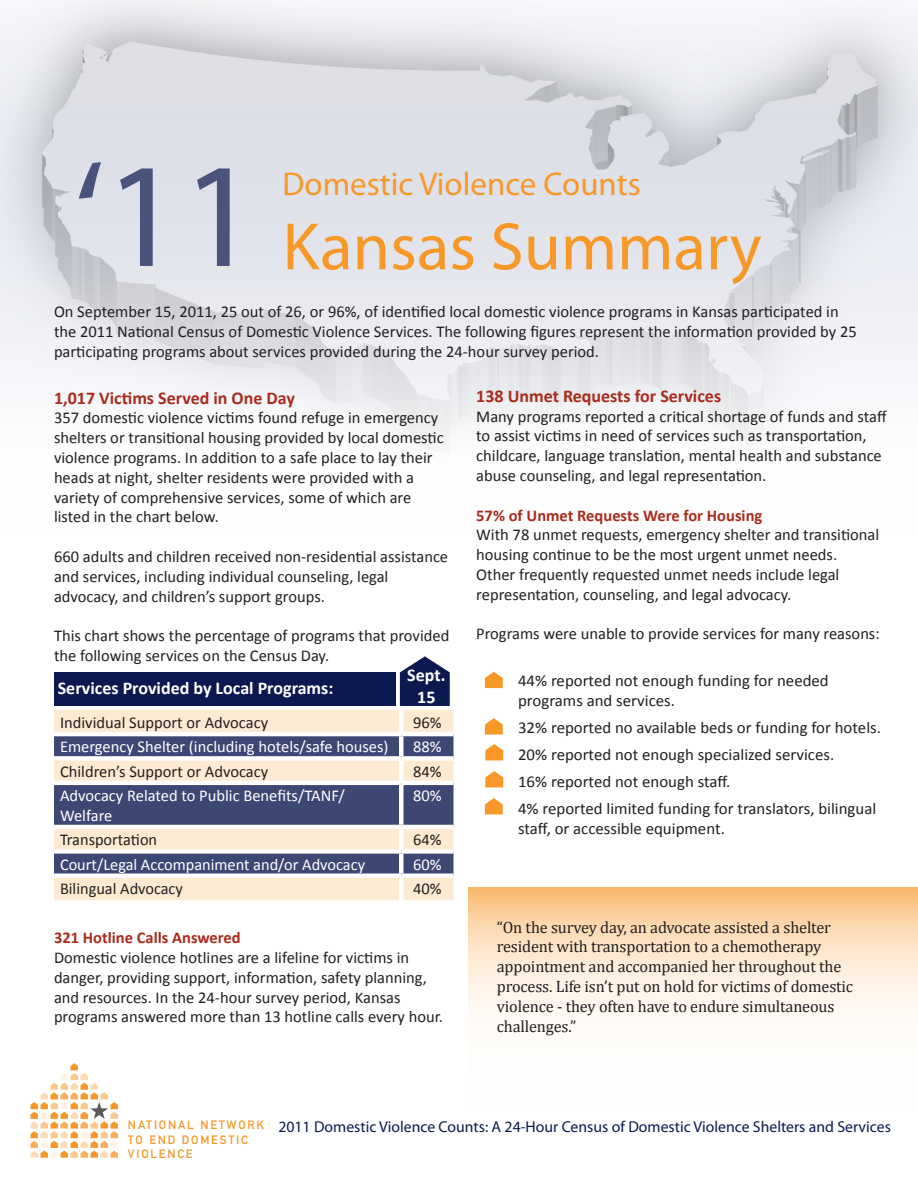
<style>
.page{position:relative;width:918px;height:1188px;background:#fff}
.page>*{position:absolute;margin:0;border:0;box-sizing:border-box;transform-origin:0 0}
.t1{font:150px "Myriad Pro";color:#49537c}
.t2{font:67.5px "Myriad Pro";color:#f89828}
.t3{font:33px "Myriad Pro";color:#f89828}
.t4{font:700 18px "Calibri";color:#aa2b1c}
.t5{font:700 18px "Calibri";color:#fff}
.t6{font:16.5px/19.8px "Calibri";color:#231f20}
.t7{font:16.5px/19.8px "Cambria";letter-spacing:-.01em;color:#231f20}
.t8{font:16.5px "Calibri";color:#fff}
.t9{font:700 16.5px "Calibri";color:#aa2b1c}
.t10{font:15.75px "Myriad Pro";color:#0c1950}
.t11{font:12px/14.4px "DIN Mittelschrift Std";letter-spacing:.15em;color:#f79829}
</style>
<div class="page">
<svg style="left:0;top:0;width:918px;height:450px"></svg>
<svg style="left:468px;top:888px;width:450px;height:131px;background:#fce2c3"></svg>
<div style="left:54px;top:672px;width:341px;height:34px;background:#0c1950"></div>
<div style="left:54px;top:710px;width:400px;height:190px;background:#fee9d2"></div>
<svg style="left:54px;top:736px;width:400px;height:137px;background:#7f7e94"></svg>
<div style="left:399px;top:710px;width:5px;height:22px;background:#fff"></div>
<hr style="left:54px;top:732px;width:347px;height:4px;background:#fff">
<hr style="left:401px;top:732px;width:53px;height:4px;background:#fff">
<div style="left:399px;top:736px;width:5px;height:20px;background:#fff"></div>
<div style="left:54px;top:756px;width:347px;height:5px;background:#fff"></div>
<div style="left:401px;top:756px;width:53px;height:5px;background:#fff"></div>
<div style="left:399px;top:761px;width:5px;height:20px;background:#fff"></div>
<hr style="left:54px;top:781px;width:347px;height:4px;background:#fff">
<hr style="left:401px;top:781px;width:53px;height:4px;background:#fff">
<div style="left:399px;top:785px;width:5px;height:40px;background:#fff"></div>
<hr style="left:54px;top:825px;width:347px;height:4px;background:#fff">
<hr style="left:401px;top:825px;width:53px;height:4px;background:#fff">
<div style="left:399px;top:829px;width:5px;height:20px;background:#fff"></div>
<div style="left:54px;top:849px;width:347px;height:5px;background:#fff"></div>
<div style="left:401px;top:849px;width:53px;height:5px;background:#fff"></div>
<div style="left:399px;top:854px;width:5px;height:19px;background:#fff"></div>
<div style="left:54px;top:873px;width:347px;height:5px;background:#fff"></div>
<div style="left:401px;top:873px;width:53px;height:5px;background:#fff"></div>
<div style="left:399px;top:878px;width:5px;height:22px;background:#fff"></div>
<svg style="left:400px;top:656px;width:50px;height:50px"></svg>
<svg style="left:31px;top:1063px;width:87px;height:95px"></svg>
<svg style="left:485px;top:672px;width:18px;height:16px"></svg>
<svg style="left:485px;top:718px;width:18px;height:17px"></svg>
<svg style="left:485px;top:744px;width:18px;height:16px"></svg>
<svg style="left:485px;top:771px;width:18px;height:16px"></svg>
<svg style="left:485px;top:798px;width:18px;height:16px"></svg>
<p class="t1" style="left:74px;top:123px;width:186px">‘11</p>
<p class="t3" style="left:282px;top:164px;width:360px">Domestic Violence Counts</p>
<p class="t2" style="left:282px;top:205px;width:481px">Kansas Summary</p>
<p class="t6" style="left:54px;top:302px;width:804px">On September 15, 2011, 25 out of 26, or 96%, of identified local domestic violence programs in Kansas participated in the 2011 National Census of Domestic Violence Services. The following figures represent the information provided by 25 participating programs about services provided during the 24-hour survey period.</p>
<p class="t4" style="left:54px;top:386px;width:243px">1,017 Victims Served in One Day</p>
<p class="t6" style="left:54px;top:408px;width:391px">357 domestic violence victims found refuge in emergency shelters or transitional housing provided by local domestic violence programs. In addition to a safe place to lay their heads at night, shelter residents were provided with a variety of comprehensive services, some of which are listed in the chart below.</p>
<p class="t6" style="left:54px;top:547px;width:396px">660 adults and children received non-residential assistance and services, including individual counseling, legal advocacy, and children’s support groups.</p>
<p class="t6" style="left:54px;top:626px;width:397px">This chart shows the percentage of programs that provided the following services on the Census Day.</p>
<p class="t5" style="left:58px;top:677px;width:277px">Services Provided by Local Programs:</p>
<p class="t5" style="left:407px;top:663px;width:40px">Sept.</p>
<p class="t5" style="left:417px;top:685px;width:20px">15</p>
<p class="t6" style="left:60px;top:713px;width:210px">Individual Support or Advocacy</p>
<p class="t6" style="left:413px;top:713px;width:30px">96%</p>
<p class="t8" style="left:60px;top:737px;width:330px">Emergency Shelter (including hotels/safe houses)</p>
<p class="t8" style="left:413px;top:737px;width:30px">88%</p>
<p class="t6" style="left:60px;top:761px;width:210px">Children’s Support or Advocacy</p>
<p class="t6" style="left:413px;top:761px;width:30px">84%</p>
<p class="t8" style="left:60px;top:785px;width:286px">Advocacy Related to Public Benefits/TANF/</p>
<p class="t8" style="left:60px;top:805px;width:54px">Welfare</p>
<p class="t8" style="left:413px;top:785px;width:30px">80%</p>
<p class="t6" style="left:60px;top:830px;width:99px">Transportation</p>
<p class="t6" style="left:413px;top:830px;width:30px">64%</p>
<p class="t8" style="left:60px;top:854px;width:307px">Court/Legal Accompaniment and/or Advocacy</p>
<p class="t8" style="left:413px;top:854px;width:30px">60%</p>
<p class="t6" style="left:60px;top:879px;width:124px">Bilingual Advocacy</p>
<p class="t6" style="left:413px;top:879px;width:30px">40%</p>
<p class="t9" style="left:54px;top:927px;width:188px">321 Hotline Calls Answered</p>
<p class="t6" style="left:54px;top:948px;width:391px">Domestic violence hotlines are a lifeline for victims in danger, providing support, information, safety planning, and resources. In the 24-hour survey period, Kansas programs answered more than 13 hotline calls every hour.</p>
<p class="t4" style="left:476px;top:384px;width:246px">138 Unmet Requests for Services</p>
<p class="t6" style="left:476px;top:406px;width:412px">Many programs reported a critical shortage of funds and staff to assist victims in need of services such as transportation, childcare, language translation, mental health and substance abuse counseling, and legal representation.</p>
<p class="t9" style="left:476px;top:505px;width:288px">57% of Unmet Requests Were for Housing</p>
<p class="t6" style="left:476px;top:525px;width:405px">With 78 unmet requests, emergency shelter and transitional housing continue to be the most urgent unmet needs.<br>Other frequently requested unmet needs include legal representation, counseling, and legal advocacy.</p>
<p class="t6" style="left:476px;top:624px;width:405px">Programs were unable to provide services for many reasons:</p>
<p class="t6" style="left:518px;top:671px;width:312px">44% reported not enough funding for needed programs and services.</p>
<p class="t6" style="left:518px;top:718px;width:364px">32% reported no available beds or funding for hotels.</p>
<p class="t6" style="left:518px;top:745px;width:318px">20% reported not enough specialized services.</p>
<p class="t6" style="left:518px;top:772px;width:214px">16% reported not enough staff.</p>
<p class="t6" style="left:518px;top:799px;width:360px">4% reported limited funding for translators, bilingual</p>
<p class="t6" style="left:518px;top:818px;width:208px">staff, or accessible equipment.</p>
<p class="t7" style="left:497px;top:917px;width:358px">“On the survey day, an advocate assisted a shelter resident with transportation to a chemotherapy appointment and accompanied her throughout the process. Life isn’t put on hold for victims of domestic violence - they often have to endure simultaneous challenges.”</p>
<p class="t11" style="left:128px;top:1118px;width:138px">NATIONAL NETWORK<br>TO END DOMESTIC<br>VIOLENCE</p>
<p class="t10" style="left:278px;top:1117px;width:614px">2011 Domestic Violence Counts: A 24-Hour Census of Domestic Violence Shelters and Services</p>
</div>
